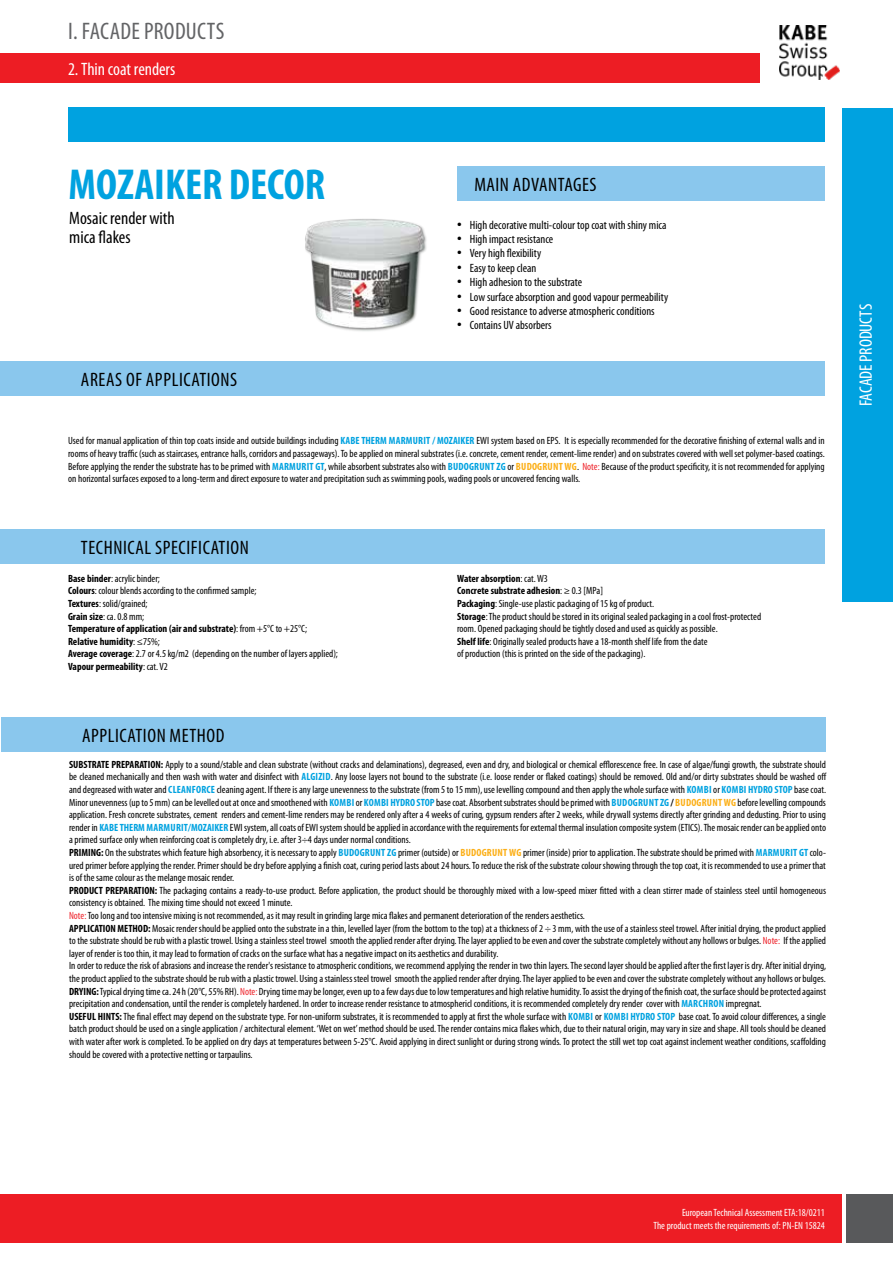
<style>
.page{position:relative;width:893px;height:1263px;background:#fff}
.page>*{position:absolute;margin:0;border:0;box-sizing:border-box;transform-origin:0 0}
.t1{font:700 condensed 43.5px "Myriad Pro";color:#00a2e0}
.t2{font:condensed 24px "Myriad Pro";letter-spacing:.01em;color:#636466}
.t3{font:condensed 19.5px "Myriad Pro";letter-spacing:.03em;color:#000}
.t4{font:condensed 18px "Myriad Pro";letter-spacing:-.005em;color:#fff}
.t5{font:condensed 18px/19.5px "Myriad Pro";color:#000}
.t6{font:condensed 12px "Myriad Pro";color:#000}
.t7{font:condensed 10.5px/12.6px "Myriad Pro";color:#000}
.t8{font:condensed 10.5px/12px "Myriad Pro";color:#fff;text-align:right}
.s1{font-size:18px}
.s2{font-weight:700;color:#00a2e0}
.s3{font-weight:700;color:#fcaf17}
.s4{color:#ee232b}
.s5{font-weight:700}
</style>
<div class="page">
<div style="left:846px;top:1194px;width:47px;height:49px;background:#58595b"></div>
<div style="left:842px;top:108px;width:51px;height:494px;background:#00a2e0"></div>
<img style="left:779px;top:26px;width:61px;height:53px">
<div style="left:0;top:1194px;width:842px;height:49px;background:#ed1d24"></div>
<div style="left:0;top:54px;width:760px;height:29px;background:#ed1d24"></div>
<div style="left:68px;top:108px;width:757px;height:34px;background:#00a2e0"></div>
<div style="left:0;top:361px;width:825px;height:34px;background:#8ac7ed"></div>
<div style="left:0;top:530px;width:825px;height:34px;background:#8ac7ed"></div>
<div style="left:1px;top:717px;width:825px;height:34px;background:#8ac7ed"></div>
<div style="left:457px;top:167px;width:368px;height:34px;background:#8ac7ed"></div>
<img style="left:305px;top:219px;width:122px;height:112px">
<h2 class="t2" style="left:68px;top:17px;width:158px">I. FACADE PRODUCTS</h2>
<h3 class="t4" style="left:68px;top:58px;width:109px">2. Thin coat renders</h3>
<h1 class="t1" style="left:68px;top:158px;width:258px">MOZAIKER DECOR</h1>
<h3 class="t5" style="left:69px;top:208px;width:107px">Mosaic render with mica flakes</h3>
<p class="t6" style="left:457px;top:217px;width:211px"><span class="s1">•</span> High decorative multi-colour top coat with shiny mica</p>
<h3 class="t3" style="left:474px;top:173px;width:124px">MAIN ADVANTAGES</h3>
<p class="t6" style="left:457px;top:232px;width:98px"><span class="s1">•</span> High impact resistance</p>
<p class="t6" style="left:457px;top:246px;width:86px"><span class="s1">•</span> Very high flexibility</p>
<p class="t6" style="left:457px;top:261px;width:81px"><span class="s1">•</span> Easy to keep clean</p>
<p class="t6" style="left:457px;top:275px;width:127px"><span class="s1">•</span> High adhesion to the substrate</p>
<p class="t6" style="left:457px;top:289px;width:213px"><span class="s1">•</span> Low surface absorption and good vapour permeability</p>
<p class="t6" style="left:457px;top:304px;width:199px"><span class="s1">•</span> Good resistance to adverse atmospheric conditions</p>
<p class="t6" style="left:457px;top:318px;width:96px"><span class="s1">•</span> Contains UV absorbers</p>
<h3 class="t3" style="left:81px;top:367px;width:158px">AREAS OF APPLICATIONS</h3>
<p class="t7" style="left:68px;top:434px;width:758px;text-align:justify">Used for manual application of thin top coats inside and outside buildings including <span class="s2">KABE THERM MARMURIT / MOZAIKER</span> EWI system based on EPS. It is especially recommended for the decorative finishing of external walls and in rooms of heavy traffic (such as staircases, entrance halls, corridors and passageways). To be applied on mineral substrates (i.e. concrete, cement render, cement-lime render) and on substrates covered with well set polymer-based coatings.<br>Before applying the render the substrate has to be primed with <span class="s2">MARMURIT GT</span>, while absorbent substrates also with <span class="s2">BUDOGRUNT ZG</span> or <span class="s3">BUDOGRUNT WG</span>. <span class="s4">Note:</span> Because of the product specificity, it is not recommended for applying on horizontal surfaces exposed to a long-term and direct exposure to water and precipitation such as swimming pools, wading pools or uncovered fencing walls.</p>
<h3 class="t3" style="left:81px;top:536px;width:169px">TECHNICAL SPECIFICATION</h3>
<p class="t7" style="left:68px;top:572px;width:271px"><span class="s5">Base binder</span>: acrylic binder;<br><span class="s5">Colours</span>: colour blends according to the confirmed sample;<br><span class="s5">Textures</span>: solid/grained;<br><span class="s5">Grain size</span>: ca. 0.8 mm;<br><span class="s5">Temperature of application (air and substrate)</span>: from +5°C to +25°C; <span class="s5">Relative humidity</span>: ≤75%;<br><span class="s5">Average coverage</span>: 2.7 or 4.5 kg/m2 (depending on the number of layers applied); <span class="s5">Vapour permeability</span>: cat. V2</p>
<p class="t7" style="left:457px;top:572px;width:306px"><span class="s5">Water absorption</span>: cat. W3<br><span class="s5">Concrete substrate adhesion</span>: ≥ 0.3 [MPa]<br><span class="s5">Packaging</span>: Single-use plastic packaging of 15 kg of product.<br><span class="s5">Storage</span>: The product should be stored in its original sealed packaging in a cool frost-protected room. Opened packaging should be tightly closed and used as quickly as possible.<br><span class="s5">Shelf life</span>: Originally sealed products have a 18-month shelf life from the date<br>of production (this is printed on the side of the packaging).</p>
<h3 class="t3" style="left:82px;top:723px;width:144px">APPLICATION METHOD</h3>
<p class="t7" style="left:69px;top:758px;width:759px"><span class="s5">SUBSTRATE PREPARATION:</span> Apply to a sound/stable and clean substrate (without cracks and delaminations), degreased, even and dry, and biological or chemical efflorescence free. In case of algae/fungi growth, the substrate should be cleaned mechanically and then wash with water and disinfect with <span class="s2">ALGIZID</span>. Any loose layers not bound to the substrate (i.e. loose render or flaked coatings) should be removed. Old and/or dirty substrates should be washed off and degreased with water and <span class="s2">CLEANFORCE</span> cleaning agent. If there is any large unevenness to the substrate (from 5 to 15 mm), use levelling compound and then apply the whole surface with <span class="s2">KOMBI</span> or <span class="s2">KOMBI HYDRO STOP</span> base coat.<br>Minor unevenness (up to 5 mm) can be levelled out at once and smoothened with <span class="s2">KOMBI</span> or <span class="s2">KOMBI HYDRO STOP</span> base coat. Absorbent substrates should be primed with <span class="s2">BUDOGRUNT ZG</span> <span class="s5">/</span> <span class="s3">BUDOGRUNT WG</span> before levelling compounds application. Fresh concrete substrates, cement renders and cement-lime renders may be rendered only after a 4 weeks of curing, gypsum renders after 2 weeks, while drywall systems directly after grinding and dedusting. Prior to using render in <span class="s2">KABE THERM MARMURIT/MOZAIKER</span> EWI system, all coats of EWI system should be applied in accordance with the requirements for external thermal insulation composite system (ETICS). The mosaic render can be applied onto a primed surface only when reinforcing coat is completely dry, i.e. after 3÷4 days under normal conditions.<br><span class="s5">PRIMING:</span> On the substrates which feature high absorbency, it is necessary to apply <span class="s2">BUDOGRUNT ZG</span> primer (outside) or <span class="s3">BUDOGRUNT WG</span> primer (inside) prior to application. The substrate should be primed with <span class="s2">MARMURIT GT</span> colo&shy;ured primer before applying the render. Primer should be dry before applying a finish coat, curing period lasts about 24 hours. To reduce the risk of the substrate colour showing through the top coat, it is recommended to use a primer that is of the same colour as the melange mosaic render.<br><span class="s5">PRODUCT PREPARATION:</span> The packaging contains a ready-to-use product. Before application, the product should be thoroughly mixed with a low-speed mixer fitted with a clean stirrer made of stainless steel until homogeneous consistency is obtained. The mixing time should not exceed 1 minute.<br><span class="s4">Note:</span> Too long and too intensive mixing is not recommended, as it may result in grinding large mica flakes and permanent deterioration of the renders aesthetics.<br><span class="s5">APPLICATION METHOD:</span> Mosaic render should be applied onto the substrate in a thin, levelled layer (from the bottom to the top) at a thickness of 2 ÷ 3 mm, with the use of a stainless steel trowel. After initial drying, the product applied to the substrate should be rub with a plastic trowel. Using a stainless steel trowel smooth the applied render after drying. The layer applied to be even and cover the substrate completely without any hollows or bulges. <span class="s4">Note:</span> If the applied layer of render is too thin, it may lead to formation of cracks on the surface what has a negative impact on its aesthetics and durability.<br>In order to reduce the risk of abrasions and increase the render's resistance to atmospheric conditions, we recommend applying the render in two thin layers. The second layer should be applied after the first layer is dry. After initial drying, the product applied to the substrate should be rub with a plastic trowel. Using a stainless steel trowel smooth the applied render after drying. The layer applied to be even and cover the substrate completely without any hollows or bulges.<br><span class="s5">DRYING:</span> Typical drying time ca. 24 h (20°C, 55% RH). <span class="s4">Note:</span> Drying time may be longer, even up to a few days due to low temperatures and high relative humidity. To assist the drying of the finish coat, the surface should be protected against precipitation and condensation, until the render is completely hardened. In order to increase render resistance to atmosphericl conditions, it is recommended completely dry render cover with <span class="s2">MARCHRON</span> impregnat.<br><span class="s5">USEFUL HINTS:</span> The final effect may depend on the substrate type. For non-uniform substrates, it is recommended to apply at first the whole surface with <span class="s2">KOMBI</span> or <span class="s2">KOMBI HYDRO STOP</span> base coat. To avoid colour differences, a single batch product should be used on a single application / architectural element. ‘Wet on wet’ method should be used. The render contains mica flakes which, due to their natural origin, may vary in size and shape. All tools should be cleaned with water after work is completed. To be applied on dry days at temperatures between 5-25°C. Avoid applying in direct sunlight or during strong winds. To protect the still wet top coat against inclement weather conditions, scaffolding should be covered with a protective netting or tarpaulins.</p>
<h3 class="t4" style="left:855px;top:406px;width:104px;rotate:-90deg">FACADE PRODUCTS</h3>
<p class="t8" style="left:653px;top:1207px;width:173px">European Technical Assessment ETA:18/0211<br>The product meets the requirements of: PN-EN 15824</p>
</div>
